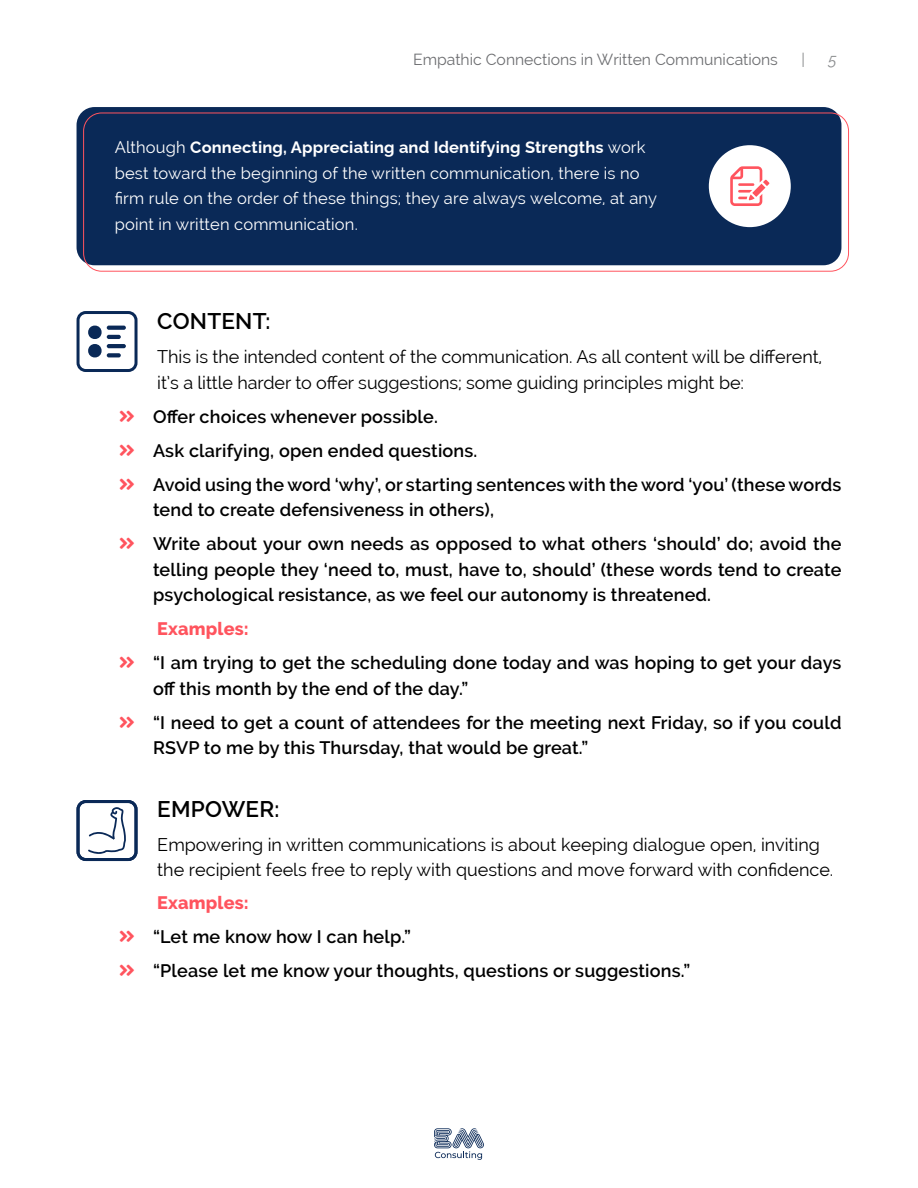
<style>
.page{position:relative;width:918px;height:1188px;background:#fff}
.page>*{position:absolute;margin:0;border:0;box-sizing:border-box;transform-origin:0 0}
.text_black{font:600 22.5px "Raleway";letter-spacing:.01em;color:#000}
.t1{font:600 18px/25.5px "Raleway";letter-spacing:.01em;color:#000}
.text_black-2{font:18px/25.5px "Raleway";letter-spacing:-.005em;color:#000}
.text_black-3{font:800 18px "Raleway";letter-spacing:.01em;color:#ff545e}
.text_black-4{font:16.5px/25.5px "Raleway";letter-spacing:.01em;color:#fff}
.t2{font:15.75px "Raleway";color:#6d6e71}
.t3{font:15.75px "Raleway";color:#8a8c8e}
.t4{font:italic 15.75px "Raleway";color:#8a8c8e}
.s1{font-weight:700}
</style>
<div class="page">
<svg style="left:434px;top:1128px;width:50px;height:32px"></svg>
<div style="left:77px;top:107px;width:764px;height:158px;background:#0a2957;border-radius:18px"></div>
<div style="left:83px;top:113px;width:766px;height:159px;border:1px solid #ff545e;border-radius:18px"></div>
<div style="left:709px;top:145px;width:82px;height:82px;background:#fff;border-radius:50%"></div>
<svg style="left:730px;top:166px;width:40px;height:40px"></svg>
<div style="left:88px;top:326px;width:14px;height:13px;background:#0a2957;border-radius:6px"></div>
<svg style="left:107px;top:326px;width:19px;height:4px"></svg>
<hr style="left:107px;top:335px;width:14px;height:4px;background:#0a2957;border-radius:2px">
<div style="left:88px;top:344px;width:14px;height:13px;background:#0a2957;border-radius:6px"></div>
<hr style="left:107px;top:344px;width:19px;height:4px;background:#0a2957;border-radius:2px">
<svg style="left:107px;top:353px;width:14px;height:4px"></svg>
<div style="left:77px;top:311px;width:61px;height:61px;border:3px solid #0a2957;border-radius:8px"></div>
<svg style="left:88px;top:807px;width:38px;height:47px"></svg>
<div style="left:77px;top:800px;width:61px;height:61px;border:3px solid #0a2957;border-radius:8px"></div>
<p class="t2" style="left:413px;top:50px;width:366px">Empathic Connections in Written Communications</p>
<p class="t3" style="left:801px;top:50px;width:5px">|</p>
<p class="t4" style="left:829px;top:46px;width:10px">5</p>
<p class="text_black-4" style="left:115px;top:135px;width:544px">Although <span class="s1">Connecting, Appreciating and Identifying Strengths</span> work best toward the beginning of the written communication, there is no firm rule on the order of these things; they are always welcome, at any point in written communication.</p>
<p class="text_black" style="left:157px;top:308px;width:115px">CONTENT:</p>
<p class="text_black-2" style="left:157px;top:344px;width:666px">This is the intended content of the communication. As all content will be different, it’s a little harder to offer suggestions; some guiding principles might be:</p>
<p class="t1" style="left:153px;top:404px;width:286px">Offer choices whenever possible.</p>
<p class="t1" style="left:153px;top:438px;width:326px">Ask clarifying, open ended questions.</p>
<p class="t1" style="left:153px;top:472px;width:690px">Avoid using the word ‘why’, or starting sentences with the word ‘you’ (these words tend to create defensiveness in others),</p>
<p class="t1" style="left:153px;top:531px;width:690px;text-align:justify">Write about your own needs as opposed to what others ‘should’ do; avoid the telling people they ‘need to, must, have to, should’ (these words tend to create psychological resistance, as we feel our autonomy is threatened.</p>
<p class="text_black-3" style="left:157px;top:619px;width:93px">Examples:</p>
<p class="t1" style="left:153px;top:650px;width:690px">“I am trying to get the scheduling done today and was hoping to get your days off this month by the end of the day.”</p>
<p class="t1" style="left:153px;top:710px;width:690px">“I need to get a count of attendees for the meeting next Friday, so if you could<br>RSVP to me by this Thursday, that would be great.”</p>
<p class="text_black" style="left:157px;top:796px;width:124px">EMPOWER:</p>
<p class="text_black-2" style="left:157px;top:832px;width:678px">Empowering in written communications is about keeping dialogue open, inviting the recipient feels free to reply with questions and move forward with confidence.</p>
<p class="text_black-3" style="left:157px;top:892px;width:93px">Examples:</p>
<p class="t1" style="left:153px;top:924px;width:259px">“Let me know how I can help.”</p>
<p class="t1" style="left:153px;top:958px;width:539px">“Please let me know your thoughts, questions or suggestions.”</p>
</div>
